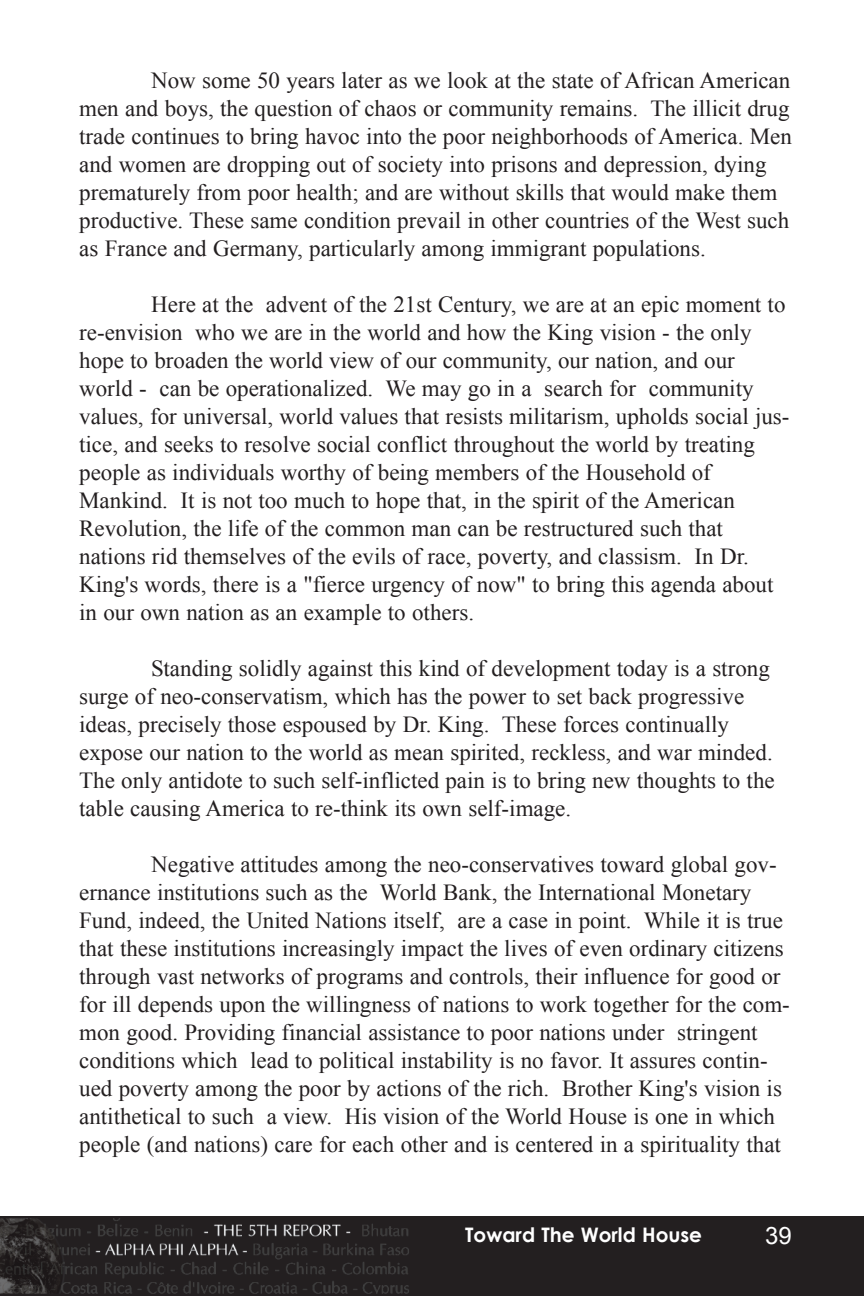
<style>
.page{position:relative;width:864px;height:1296px;background:#fff}
.page>*{position:absolute;margin:0;border:0;box-sizing:border-box;transform-origin:0 0}
.t1{font:24px "Arial";color:#fff}
.t2{font:23px/28px "Times New Roman";color:#231f20}
.t3{font:700 20px "Century Gothic";color:#fff}
</style>
<div class="page">
<div style="left:0;top:1217px;width:864px;height:79px;background:#231f20"></div>
<img style="left:0;top:1218px;width:409px;height:76px">
<p class="t2" style="left:79px;top:66px;width:714px;text-indent:72px">Now some 50 years later as we look at the state of African American men and boys, the question of chaos or community remains. The illicit drug trade continues to bring havoc into the poor neighborhoods of America. Men and women are dropping out of society into prisons and depression, dying prematurely from poor health; and are without skills that would make them productive. These same condition prevail in other countries of the West such as France and Germany, particularly among immigrant populations.</p>
<p class="t2" style="left:79px;top:290px;width:712px;text-indent:72px">Here at the advent of the 21st Century, we are at an epic moment to re-envision who we are in the world and how the King vision - the only hope to broaden the world view of our community, our nation, and our world - can be operationalized. We may go in a search for community values, for universal, world values that resists militarism, upholds social jus&shy;tice, and seeks to resolve social conflict throughout the world by treating people as individuals worthy of being members of the Household of Mankind. It is not too much to hope that, in the spirit of the American Revolution, the life of the common man can be restructured such that nations rid themselves of the evils of race, poverty, and classism. In Dr.<br>King's words, there is a "fierce urgency of now" to bring this agenda about in our own nation as an example to others.</p>
<p class="t2" style="left:79px;top:654px;width:697px;text-indent:72px">Standing solidly against this kind of development today is a strong surge of neo-conservatism, which has the power to set back progressive ideas, precisely those espoused by Dr. King. These forces continually expose our nation to the world as mean spirited, reckless, and war minded.<br>The only antidote to such self-inflicted pain is to bring new thoughts to the table causing America to re-think its own self-image.</p>
<p class="t2" style="left:79px;top:850px;width:712px;text-indent:72px">Negative attitudes among the neo-conservatives toward global gov&shy;ernance institutions such as the World Bank, the International Monetary Fund, indeed, the United Nations itself, are a case in point. While it is true that these institutions increasingly impact the lives of even ordinary citizens through vast networks of programs and controls, their influence for good or for ill depends upon the willingness of nations to work together for the com&shy;mon good. Providing financial assistance to poor nations under stringent conditions which lead to political instability is no favor. It assures contin&shy;ued poverty among the poor by actions of the rich. Brother King's vision is antithetical to such a view. His vision of the World House is one in which people (and nations) care for each other and is centered in a spirituality that</p>
<p class="t3" style="left:465px;top:1222px;width:238px">Toward The World House</p>
<p class="t1" style="left:765px;top:1223px;width:28px">39</p>
</div>
